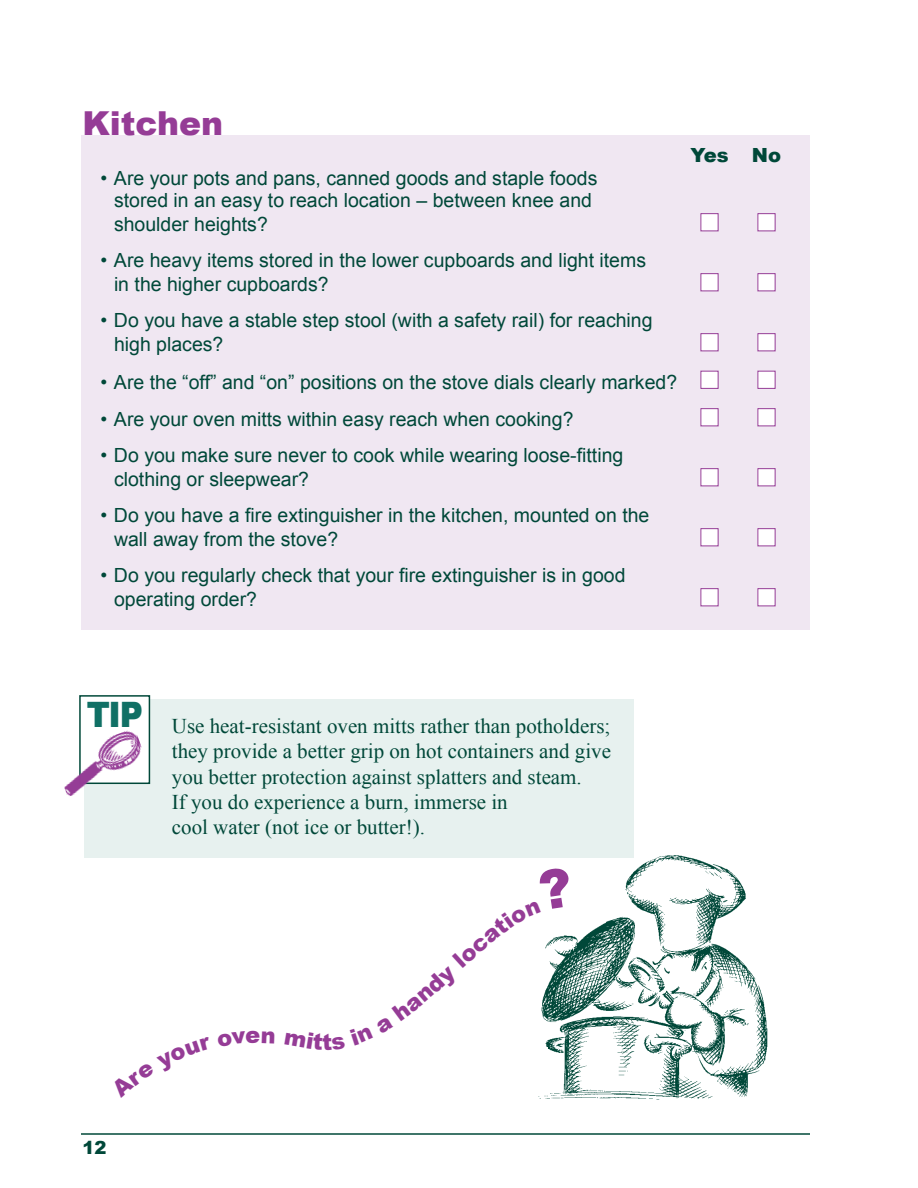
<style>
.page{position:relative;width:918px;height:1188px;background:#fff}
.page>*{position:absolute;margin:0;border:0;box-sizing:border-box;transform-origin:0 0}
.t1{font:900 34.95px "Arial";color:#107065;scale:.92 1}
.t2{font:900 33px "Arial";color:#953c96}
.t3{font:900 22.5px "Arial";color:#953c96}
.t4{font:21px/25.2px "Times New Roman";color:#004839}
.t5{font:19.5px/24px "Arial";color:#004839}
.t6{font:900 19.5px "Arial";color:#004839}
.t7{font:900 18px "Arial";color:#004839}
</style>
<div class="page">
<hr style="left:81px;top:1133px;width:729px;height:2px;background:#004839">
<div style="left:81px;top:135px;width:728px;height:495px;background:#f0e7f2"></div>
<div style="left:701px;top:214px;width:17px;height:17px;background:#fff"></div>
<div style="left:758px;top:214px;width:17px;height:17px;background:#fff"></div>
<div style="left:701px;top:274px;width:17px;height:17px;background:#fff"></div>
<div style="left:758px;top:274px;width:17px;height:17px;background:#fff"></div>
<div style="left:701px;top:334px;width:17px;height:17px;background:#fff"></div>
<div style="left:758px;top:334px;width:17px;height:17px;background:#fff"></div>
<div style="left:701px;top:371px;width:17px;height:17px;background:#fff"></div>
<div style="left:758px;top:371px;width:17px;height:17px;background:#fff"></div>
<div style="left:701px;top:409px;width:17px;height:17px;background:#fff"></div>
<div style="left:758px;top:409px;width:17px;height:17px;background:#fff"></div>
<div style="left:701px;top:469px;width:17px;height:17px;background:#fff"></div>
<div style="left:758px;top:469px;width:17px;height:17px;background:#fff"></div>
<div style="left:701px;top:529px;width:17px;height:17px;background:#fff"></div>
<div style="left:758px;top:529px;width:17px;height:17px;background:#fff"></div>
<div style="left:701px;top:589px;width:17px;height:17px;background:#fff"></div>
<div style="left:758px;top:589px;width:17px;height:17px;background:#fff"></div>
<img style="left:538px;top:855px;width:230px;height:245px">
<div style="left:84px;top:699px;width:550px;height:159px;background:#e7f1ef"></div>
<div style="left:80px;top:696px;width:69px;height:87px;background:#fff"></div>
<div style="left:79px;top:695px;width:71px;height:89px;border:2px solid #004839"></div>
<img style="left:64px;top:728px;width:83px;height:68px">
<svg style="left:538px;top:866px;width:35px;height:88px"></svg>
<h2 class="t2" style="left:82px;top:105px;width:142px">Kitchen</h2>
<p class="t5" style="left:114px;top:166px;width:485px;line-height:23.2px;text-indent:-14px">• Are your pots and pans, canned goods and staple foods stored in an easy to reach location – between knee and shoulder heights?</p>
<p class="t5" style="left:114px;top:248px;width:534px;text-indent:-14px">• Are heavy items stored in the lower cupboards and light items in the higher cupboards?</p>
<p class="t5" style="left:114px;top:308px;width:540px;text-indent:-14px">• Do you have a stable step stool (with a safety rail) for reaching high places?</p>
<p class="t5" style="left:100px;top:370px;width:578px">• Are the “off” and “on” positions on the stove dials clearly marked?</p>
<p class="t5" style="left:100px;top:407px;width:475px">• Are your oven mitts within easy reach when cooking?</p>
<p class="t5" style="left:114px;top:443px;width:511px;text-indent:-14px">• Do you make sure never to cook while wearing loose-fitting clothing or sleepwear?</p>
<p class="t5" style="left:114px;top:503px;width:537px;text-indent:-14px">• Do you have a fire extinguisher in the kitchen, mounted on the wall away from the stove?</p>
<p class="t5" style="left:114px;top:563px;width:513px;text-indent:-14px">• Do you regularly check that your fire extinguisher is in good operating order?</p>
<p class="t6" style="left:690px;top:145px;width:92px">Yes No</p>
<h1 class="t1" style="left:87px;top:695px;width:63px">TIP</h1>
<p class="t4" style="left:172px;top:713px;width:441px">Use heat-resistant oven mitts rather than potholders; they provide a better grip on hot containers and give you better protection against splatters and steam.<br>If you do experience a burn, immerse in<br>cool water (not ice or butter!).</p>
<p class="t3" style="left:421px;top:978px;width:60px;rotate:-42deg">dy lo</p>
<p class="t7" style="left:82px;top:1138px;width:26px">12</p>
</div>
